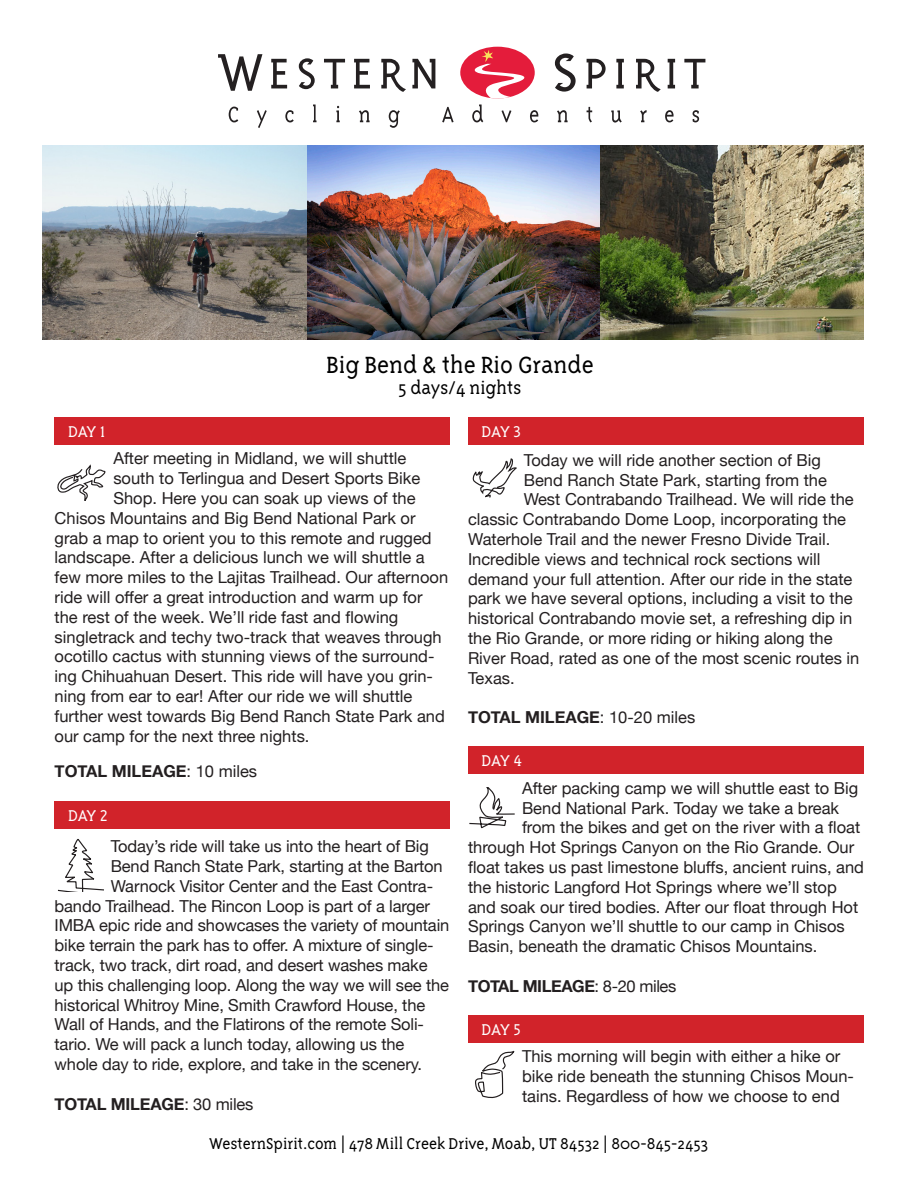
<style>
.page{position:relative;width:918px;height:1188px;background:#fff}
.page>*{position:absolute;margin:0;border:0;box-sizing:border-box;transform-origin:0 0}
.t1{font:300 27px "Triplex Serif OT";color:#000}
.t2{font:300 21px "Triplex Serif OT";color:#000}
.t3{font:300 18px "Triplex Serif OT";color:#000}
.t4{font:300 18px "Triplex Serif OT";letter-spacing:-.01em;color:#fff}
.t5{font:16.5px/19.8px "Helvetica Neue";color:#231f20}
.t6{font:700 16.5px "Helvetica Neue";letter-spacing:-.01em;color:#231f20}
.s1{font-weight:400}
</style>
<div class="page">
<svg style="left:218px;top:47px;width:487px;height:81px"></svg>
<div style="left:55px;top:417px;width:395px;height:28px;background:#d1232a"></div>
<svg style="left:57px;top:465px;width:49px;height:36px"></svg>
<div style="left:55px;top:802px;width:395px;height:27px;background:#d1232a"></div>
<svg style="left:57px;top:838px;width:47px;height:53px"></svg>
<div style="left:468px;top:417px;width:395px;height:28px;background:#d1232a"></div>
<svg style="left:472px;top:458px;width:45px;height:40px"></svg>
<div style="left:468px;top:746px;width:395px;height:28px;background:#d1232a"></div>
<svg style="left:469px;top:788px;width:46px;height:41px"></svg>
<div style="left:468px;top:1015px;width:395px;height:27px;background:#d1232a"></div>
<svg style="left:475px;top:1050px;width:40px;height:49px"></svg>
<img style="left:42px;top:146px;width:266px;height:193px">
<img style="left:308px;top:146px;width:556px;height:193px">
<p class="t1" style="left:326px;top:350px;width:269px">Big Bend &amp; the Rio Grande</p>
<p class="t2" style="left:398px;top:376px;width:125px">5 days/4 nights</p>
<p class="t4" style="left:482px;top:422px;width:41px">DAY 3</p>
<p class="t5" style="left:524px;top:451px;width:299px">Today we will ride another section of Big</p>
<p class="t5" style="left:524px;top:471px;width:305px">Bend Ranch State Park, starting from the</p>
<p class="t5" style="left:524px;top:491px;width:331px">West Contrabando Trailhead. We will ride the</p>
<p class="t5" style="left:468px;top:510px;width:380px">classic Contrabando Dome Loop, incorporating the</p>
<p class="t5" style="left:468px;top:530px;width:364px">Waterhole Trail and the newer Fresno Divide Trail.</p>
<p class="t5" style="left:468px;top:550px;width:354px">Incredible views and technical rock sections will</p>
<p class="t5" style="left:468px;top:570px;width:386px">demand your full attention. After our ride in the state</p>
<p class="t5" style="left:468px;top:590px;width:386px">park we have several options, including a visit to the</p>
<p class="t5" style="left:468px;top:609px;width:386px">historical Contrabando movie set, a refreshing dip in</p>
<p class="t5" style="left:468px;top:629px;width:366px">the Rio Grande, or more riding or hiking along the</p>
<p class="t5" style="left:468px;top:649px;width:393px">River Road, rated as one of the most scenic routes in</p>
<p class="t5" style="left:468px;top:669px;width:48px">Texas.</p>
<p class="t6" style="left:468px;top:704px;width:229px">TOTAL MILEAGE<span class="s1">: 10-20 miles</span></p>
<p class="t4" style="left:482px;top:751px;width:42px">DAY 4</p>
<p class="t5" style="left:522px;top:779px;width:338px">After packing camp we will shuttle east to Big</p>
<p class="t5" style="left:522px;top:799px;width:319px">Bend National Park. Today we take a break</p>
<p class="t5" style="left:522px;top:818px;width:340px">from the bikes and get on the river with a float</p>
<p class="t5" style="left:468px;top:838px;width:388px">through Hot Springs Canyon on the Rio Grande. Our</p>
<p class="t5" style="left:468px;top:858px;width:397px">float takes us past limestone bluffs, ancient ruins, and</p>
<p class="t5" style="left:468px;top:878px;width:370px">the historic Langford Hot Springs where we’ll stop</p>
<p class="t5" style="left:468px;top:898px;width:392px">and soak our tired bodies. After our float through Hot</p>
<p class="t5" style="left:468px;top:917px;width:378px">Springs Canyon we’ll shuttle to our camp in Chisos</p>
<p class="t5" style="left:468px;top:937px;width:351px">Basin, beneath the dramatic Chisos Mountains.</p>
<p class="t6" style="left:468px;top:973px;width:210px">TOTAL MILEAGE<span class="s1">: 8-20 miles</span></p>
<p class="t4" style="left:482px;top:1020px;width:41px">DAY 5</p>
<p class="t5" style="left:522px;top:1047px;width:333px">This morning will begin with either a hike or bike ride beneath the stunning Chisos Moun&shy;tains. Regardless of how we choose to end</p>
<p class="t4" style="left:68px;top:422px;width:39px">DAY 1</p>
<p class="t5" style="left:113px;top:450px;width:295px">After meeting in Midland, we will shuttle</p>
<p class="t5" style="left:113px;top:469px;width:308px">south to Terlingua and Desert Sports Bike</p>
<p class="t5" style="left:113px;top:489px;width:304px">Shop. Here you can soak up views of the</p>
<p class="t5" style="left:55px;top:509px;width:362px">Chisos Mountains and Big Bend National Park or</p>
<p class="t5" style="left:55px;top:529px;width:379px">grab a map to orient you to this remote and rugged</p>
<p class="t5" style="left:55px;top:549px;width:372px">landscape. After a delicious lunch we will shuttle a</p>
<p class="t5" style="left:55px;top:568px;width:395px">few more miles to the Lajitas Trailhead. Our afternoon</p>
<p class="t5" style="left:55px;top:588px;width:369px">ride will offer a great introduction and warm up for</p>
<p class="t5" style="left:55px;top:608px;width:345px">the rest of the week. We’ll ride fast and flowing</p>
<p class="t5" style="left:55px;top:628px;width:389px">singletrack and techy two-track that weaves through</p>
<p class="t5" style="left:55px;top:648px;width:381px">ocotillo cactus with stunning views of the surround-</p>
<p class="t5" style="left:55px;top:667px;width:380px">ing Chihuahuan Desert. This ride will have you grin-</p>
<p class="t5" style="left:55px;top:687px;width:359px">ning from ear to ear! After our ride we will shuttle</p>
<p class="t5" style="left:55px;top:707px;width:392px">further west towards Big Bend Ranch State Park and</p>
<p class="t5" style="left:55px;top:727px;width:256px">our camp for the next three nights.</p>
<p class="t6" style="left:55px;top:758px;width:204px">TOTAL MILEAGE<span class="s1">: 10 miles</span></p>
<p class="t4" style="left:68px;top:806px;width:41px">DAY 2</p>
<p class="t5" style="left:111px;top:837px;width:320px">Today’s ride will take us into the heart of Big</p>
<p class="t5" style="left:111px;top:857px;width:333px">Bend Ranch State Park, starting at the Barton</p>
<p class="t5" style="left:111px;top:877px;width:324px">Warnock Visitor Center and the East Contra-</p>
<p class="t5" style="left:55px;top:897px;width:377px">bando Trailhead. The Rincon Loop is part of a larger</p>
<p class="t5" style="left:55px;top:917px;width:396px">IMBA epic ride and showcases the variety of mountain</p>
<p class="t5" style="left:55px;top:936px;width:380px">bike terrain the park has to offer. A mixture of single-</p>
<p class="t5" style="left:55px;top:956px;width:374px">track, two track, dirt road, and desert washes make</p>
<p class="t5" style="left:55px;top:976px;width:396px">up this challenging loop. Along the way we will see the</p>
<p class="t5" style="left:55px;top:996px;width:372px">historical Whitroy Mine, Smith Crawford House, the</p>
<p class="t5" style="left:55px;top:1016px;width:371px">Wall of Hands, and the Flatirons of the remote Soli-</p>
<p class="t5" style="left:55px;top:1035px;width:351px">tario. We will pack a lunch today, allowing us the</p>
<p class="t5" style="left:55px;top:1055px;width:369px">whole day to ride, explore, and take in the scenery.</p>
<p class="t6" style="left:55px;top:1091px;width:200px">TOTAL MILEAGE<span class="s1">: 30 miles</span></p>
<p class="t3" style="left:210px;top:1134px;width:500px">WesternSpirit.com | 478 Mill Creek Drive, Moab, UT 84532 | 800-845-2453</p>
</div>
